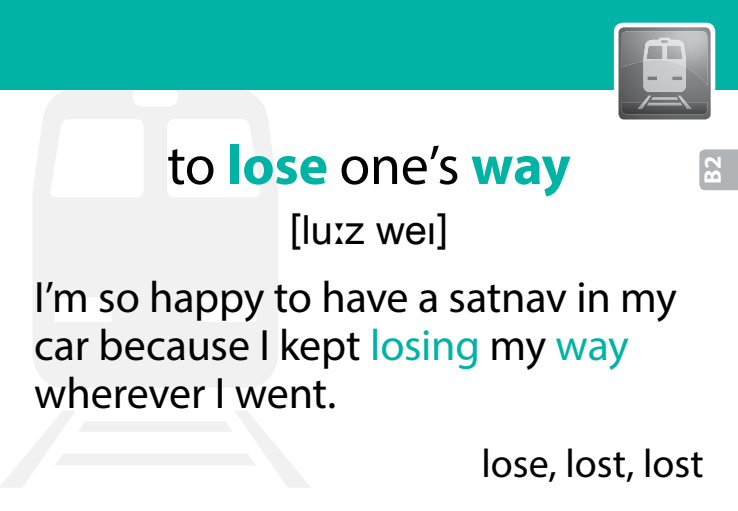
<style>
.page{position:relative;width:738px;height:511px;background:#fff}
.page>*{position:absolute;margin:0;border:0;box-sizing:border-box;transform-origin:0 0}
.t1{font:56px "Myriad Pro";color:#000}
.t2{font:44px/48px "Myriad Pro";letter-spacing:-.005em;color:#000}
.t3{font:40px "Myriad Pro";color:#000}
.t4{font:40px "SPT Phonetic New";color:#000}
.t5{font:700 24px "Myriad Pro";color:#fff}
.s1{font-weight:700;color:#00b3a5}
.s2{font-family:"Lucida Sans Unicode"}
.s3{color:#00b3a5}
</style>
<div class="page">
<svg style="left:32px;top:89px;width:246px;height:298px;fill:#f1f1f2"></svg>
<svg style="left:0;top:411px;width:310px;height:76px"></svg>
<div style="left:0;top:0;width:737px;height:89px;background:#00b3a5"></div>
<div style="left:613px;top:23px;width:101px;height:101px;background:#fff;border-radius:9px"></div>
<svg style="left:618px;top:27px;width:92px;height:92px;background:#78797b"></svg>
<img style="left:621px;top:31px;width:85px;height:54px">
<img style="left:643px;top:38px;width:42px;height:29px">
<div style="left:699px;top:149px;width:38px;height:41px;background:#b1b4b6"></div>
<p class="t1" style="left:167px;top:130px;width:404px">to <span class="s1">lose</span> one’s <span class="s1">way</span></p>
<p class="t4" style="left:288px;top:208px;width:162px"><span class="s2">[</span>LUdZ WEk<span class="s2">]</span></p>
<p class="t2" style="left:34px;top:272px;width:643px">I’m so happy to have a satnav in my car because I kept <span class="s3">losing</span> my <span class="s3">way </span>wherever I went.</p>
<p class="t5" style="left:696px;top:184px;width:30px;rotate:-90deg">B2</p>
<p class="t3" style="left:481px;top:438px;width:224px">lose, lost, lost</p>
</div>
